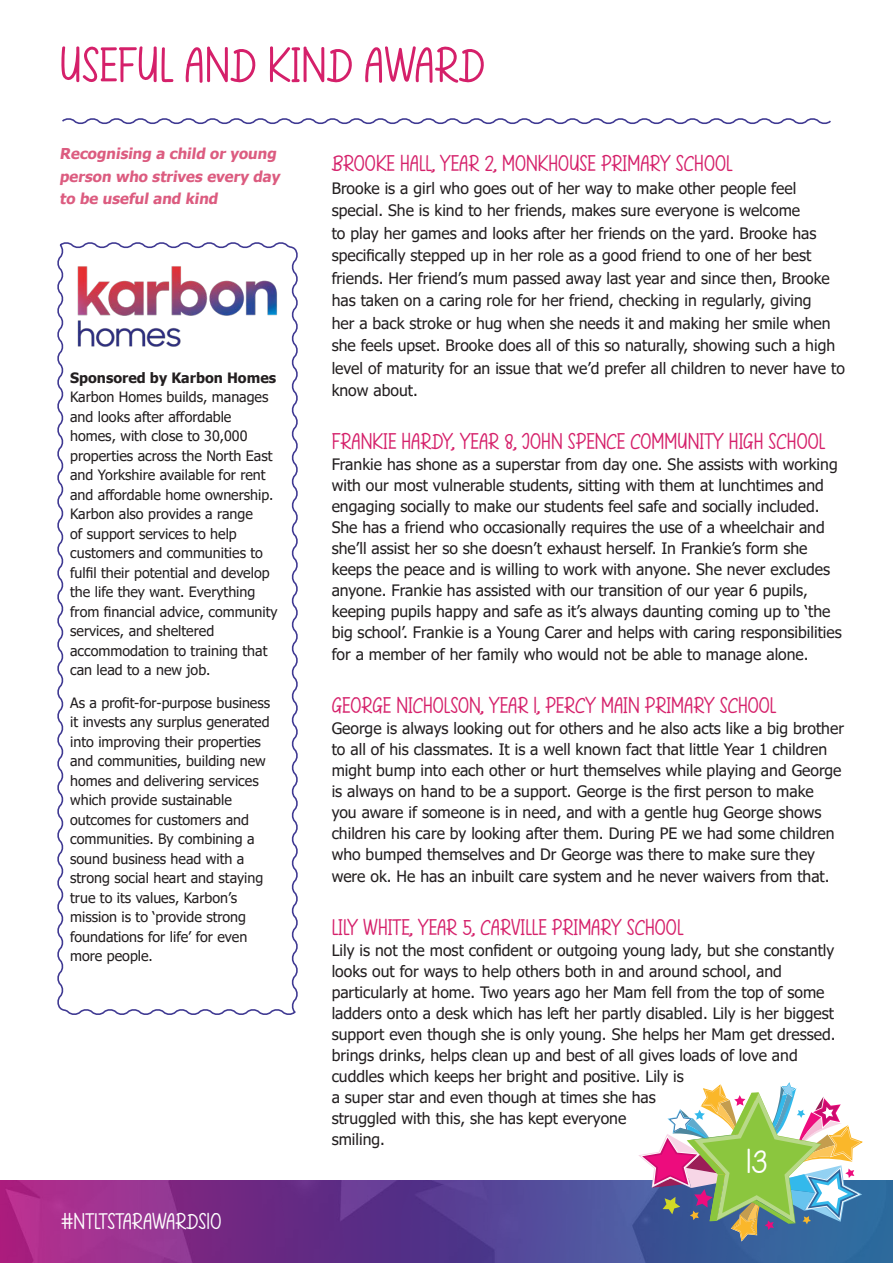
<style>
.page{position:relative;width:893px;height:1263px;background:#fff}
.page>*{position:absolute;margin:0;border:0;box-sizing:border-box;transform-origin:0 0}
.t1{font:72px "Home And Work";color:#d5206a}
.t2{font:49.5px "Home And Work";color:#fff}
.t3{font:33px "Home And Work";color:#d5206a}
.t4{font:33px "Home And Work";color:#fff}
.t5{font:15.75px/21px "Tahoma";color:#231f20}
.t6{font:700 15px/22.5px "Tahoma";color:#dc5c80}
.t7{font:14.25px/19.5px "Tahoma";color:#231f20}
.t8{font:700 14.25px "Tahoma";color:#231f20}
</style>
<div class="page">
<img style="left:0;top:1180px;width:893px;height:83px">
<svg style="left:638px;top:1082px;width:226px;height:159px"></svg>
<svg style="left:57px;top:242px;width:241px;height:773px"></svg>
<svg style="left:62px;top:118px;width:769px;height:6px"></svg>
<img style="left:70px;top:260px;width:213px;height:96px">
<h1 class="t1" style="left:60px;top:38px;width:427px">USEFUL AND KIND AWARD</h1>
<p class="t6" style="left:60px;top:143px;width:225px">Recognising a child or young person who strives every day to be useful and kind</p>
<p class="t8" style="left:70px;top:368px;width:208px">Sponsored by Karbon Homes</p>
<p class="t7" style="left:70px;top:388px;width:209px">Karbon Homes builds, manages and looks after affordable homes, with close to 30,000 properties across the North East and Yorkshire available for rent and affordable home ownership.<br>Karbon also provides a range<br>of support services to help customers and communities to fulfil their potential and develop the life they want. Everything from financial advice, community services, and sheltered accommodation to training that can lead to a new job.</p>
<p class="t7" style="left:70px;top:693px;width:202px">As a profit-for-purpose business it invests any surplus generated into improving their properties and communities, building new homes and delivering services which provide sustainable outcomes for customers and communities. By combining a sound business head with a strong social heart and staying true to its values, Karbon’s mission is to ‘provide strong foundations for life’ for even more people.</p>
<h3 class="t4" style="left:61px;top:1209px;width:162px">#NTLTSTARAWARDS10</h3>
<h3 class="t3" style="left:332px;top:151px;width:402px">BROOKE HALL, YEAR 2, MONKHOUSE PRIMARY SCHOOL</h3>
<p class="t5" style="left:332px;top:178px;width:515px;line-height:22.5px">Brooke is a girl who goes out of her way to make other people feel special. She is kind to her friends, makes sure everyone is welcome<br>to play her games and looks after her friends on the yard. Brooke has specifically stepped up in her role as a good friend to one of her best friends. Her friend’s mum passed away last year and since then, Brooke has taken on a caring role for her friend, checking in regularly, giving<br>her a back stroke or hug when she needs it and making her smile when she feels upset. Brooke does all of this so naturally, showing such a high level of maturity for an issue that we’d prefer all children to never have to know about.</p>
<h3 class="t3" style="left:332px;top:429px;width:495px">FRANKIE HARDY, YEAR 8, JOHN SPENCE COMMUNITY HIGH SCHOOL</h3>
<p class="t5" style="left:332px;top:454px;width:512px">Frankie has shone as a superstar from day one. She assists with working with our most vulnerable students, sitting with them at lunchtimes and engaging socially to make our students feel safe and socially included.<br>She has a friend who occasionally requires the use of a wheelchair and she’ll assist her so she doesn’t exhaust herself. In Frankie’s form she keeps the peace and is willing to work with anyone. She never excludes anyone. Frankie has assisted with our transition of our year 6 pupils, keeping pupils happy and safe as it’s always daunting coming up to ‘the big school’. Frankie is a Young Carer and helps with caring responsibilities</p>
<p class="t5" style="left:332px;top:645px;width:478px">for a member of her family who would not be able to manage alone.</p>
<h3 class="t3" style="left:332px;top:693px;width:446px">GEORGE NICHOLSON, YEAR 1, PERCY MAIN PRIMARY SCHOOL</h3>
<p class="t5" style="left:332px;top:718px;width:514px">George is always looking out for others and he also acts like a big brother to all of his classmates. It is a well known fact that little Year 1 children might bump into each other or hurt themselves while playing and George is always on hand to be a support. George is the first person to make<br>you aware if someone is in need, and with a gentle hug George shows children his care by looking after them. During PE we had some children who bumped themselves and Dr George was there to make sure they</p>
<p class="t5" style="left:332px;top:867px;width:499px">were ok. He has an inbuilt care system and he never waivers from that.</p>
<h3 class="t3" style="left:332px;top:915px;width:353px">LILY WHITE, YEAR 5, CARVILLE PRIMARY SCHOOL</h3>
<p class="t5" style="left:332px;top:940px;width:505px">Lily is not the most confident or outgoing young lady, but she constantly looks out for ways to help others both in and around school, and particularly at home. Two years ago her Mam fell from the top of some ladders onto a desk which has left her partly disabled. Lily is her biggest support even though she is only young. She helps her Mam get dressed. brings drinks, helps clean up and best of all gives loads of love and cuddles which keeps her bright and positive. Lily is<br>a super star and even though at times she has<br>struggled with this, she has kept everyone<br>smiling.</p>
<h2 class="t2" style="left:746px;top:1143px;width:23px">13</h2>
</div>
